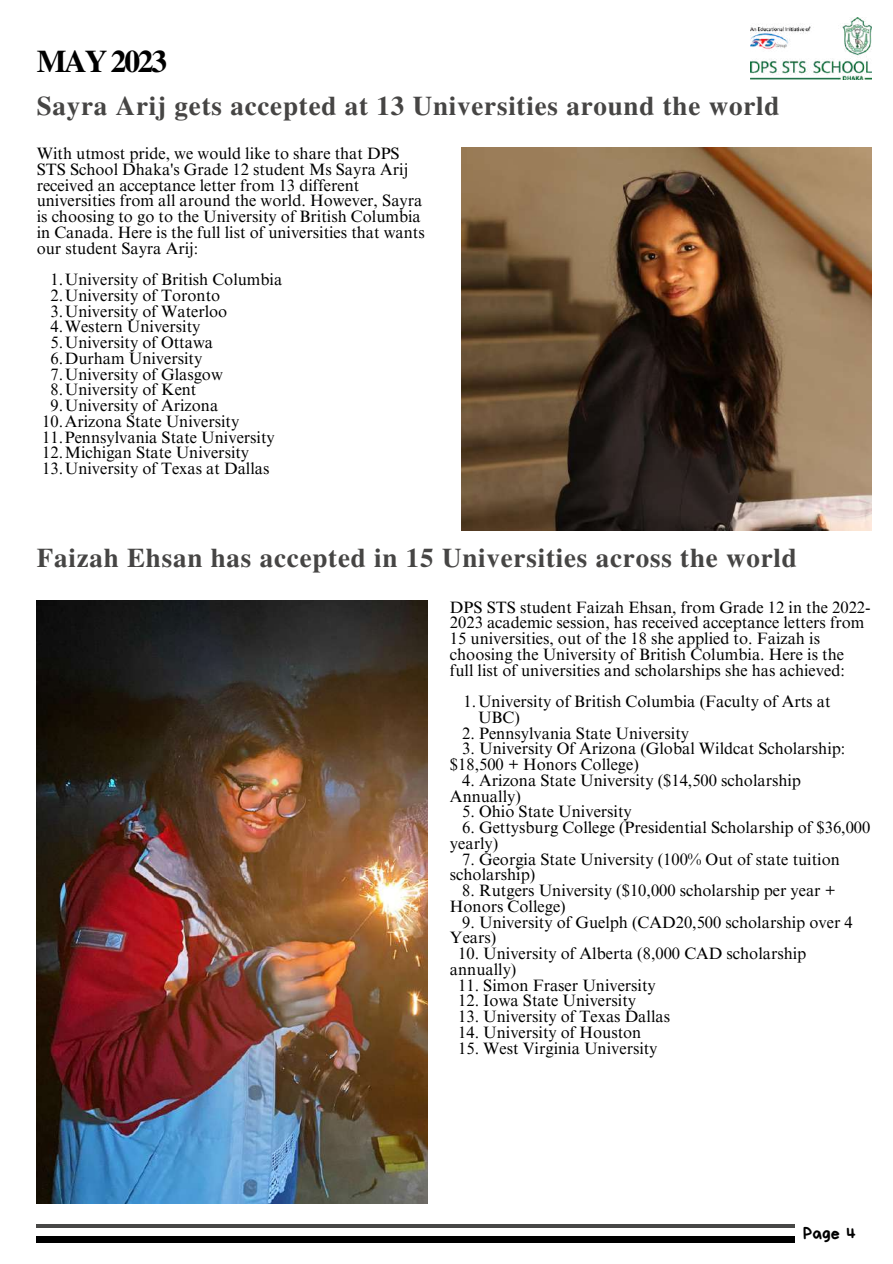
<style>
.page{position:relative;width:893px;height:1264px;background:#fff}
.page>*{position:absolute;margin:0;border:0;box-sizing:border-box;transform-origin:0 0}
.t1{font:700 31.5px "Te X Gyre Termes";letter-spacing:-.07em;color:#000}
.t2{font:700 27px "Te X Gyre Termes";letter-spacing:.03em;color:#464544}
.t3{font:18px "Bryndan Write";color:#000}
.t4{font:16.5px/15.8px "Times NRMT Pro";color:#000}
</style>
<div class="page">
<div style="left:37px;top:1236px;width:757px;height:7px;background:#000"></div>
<hr style="left:37px;top:1224px;width:757px;height:3px;background:#474746">
<img style="left:750px;top:18px;width:120px;height:61px">
<img style="left:37px;top:601px;width:390px;height:602px">
<img style="left:462px;top:147px;width:409px;height:384px">
<h1 class="t1" style="left:37px;top:37px;width:132px">MAY 2023</h1>
<h2 class="t2" style="left:37px;top:85px;width:744px">Sayra Arij gets accepted at 13 Universities around the world</h2>
<p class="t4" style="left:37px;top:148px;width:389px">With utmost pride, we would like to share that DPS STS School Dhaka's Grade 12 student Ms Sayra Arij received an acceptance letter from 13 different universities from all around the world. However, Sayra is choosing to go to the University of British Columbia in Canada. Here is the full list of universities that wants our student Sayra Arij:</p>
<p class="t4" style="left:50px;top:274px;width:233px">1.University of British Columbia</p>
<p class="t4" style="left:50px;top:289px;width:171px">2.University of Toronto</p>
<p class="t4" style="left:50px;top:305px;width:178px">3.University of Waterloo</p>
<p class="t4" style="left:50px;top:321px;width:151px">4.Western University</p>
<p class="t4" style="left:50px;top:337px;width:164px">5.University of Ottawa</p>
<p class="t4" style="left:50px;top:352px;width:153px">6.Durham University</p>
<p class="t4" style="left:50px;top:368px;width:174px">7.University of Glasgow</p>
<p class="t4" style="left:50px;top:384px;width:147px">8.University of Kent</p>
<p class="t4" style="left:50px;top:399px;width:169px">9.University of Arizona</p>
<p class="t4" style="left:42px;top:415px;width:198px">10.Arizona State University</p>
<p class="t4" style="left:42px;top:431px;width:234px">11.Pennsylvania State University</p>
<p class="t4" style="left:42px;top:447px;width:208px">12.Michigan State University</p>
<p class="t4" style="left:42px;top:462px;width:229px">13.University of Texas at Dallas</p>
<h2 class="t2" style="left:37px;top:536px;width:761px">Faizah Ehsan has accepted in 15 Universities across the world</h2>
<p class="t4" style="left:450px;top:601px;width:422px">DPS STS student Faizah Ehsan, from Grade 12 in the 2022- 2023 academic session, has received acceptance letters from 15 universities, out of the 18 she applied to. Faizah is choosing the University of British Columbia. Here is the full list of universities and scholarships she has achieved:</p>
<p class="t4" style="left:478px;top:695px;width:354px;text-indent:-14px">1.University of British Columbia (Faculty of Arts at<br>UBC)</p>
<p class="t4" style="left:462px;top:727px;width:228px">2. Pennsylvania State University</p>
<p class="t4" style="left:450px;top:743px;width:397px;text-indent:12px">3. University Of Arizona (Global Wildcat Scholarship: $18,500 + Honors College)</p>
<p class="t4" style="left:450px;top:774px;width:352px;text-indent:12px">4. Arizona State University ($14,500 scholarship<br>Annually)</p>
<p class="t4" style="left:462px;top:806px;width:171px">5. Ohio State University</p>
<p class="t4" style="left:450px;top:821px;width:422px;text-indent:12px">6. Gettysburg College (Presidential Scholarship of $36,000 yearly)</p>
<p class="t4" style="left:450px;top:853px;width:391px;text-indent:12px">7. Georgia State University (100% Out of state tuition scholarship)</p>
<p class="t4" style="left:450px;top:884px;width:387px;text-indent:12px">8. Rutgers University ($10,000 scholarship per year +<br>Honors College)</p>
<p class="t4" style="left:450px;top:916px;width:404px;text-indent:12px">9. University of Guelph (CAD20,500 scholarship over 4<br>Years)</p>
<p class="t4" style="left:450px;top:947px;width:358px;text-indent:8px">10. University of Alberta (8,000 CAD scholarship annually)</p>
<p class="t4" style="left:458px;top:979px;width:199px">11. Simon Fraser University</p>
<p class="t4" style="left:458px;top:994px;width:179px">12. Iowa State University</p>
<p class="t4" style="left:458px;top:1010px;width:213px">13. University of Texas Dallas</p>
<p class="t4" style="left:458px;top:1026px;width:185px">14. University of Houston</p>
<p class="t4" style="left:458px;top:1042px;width:201px">15. West Virginia University</p>
<p class="t3" style="left:803px;top:1224px;width:54px">Page 4</p>
</div>
